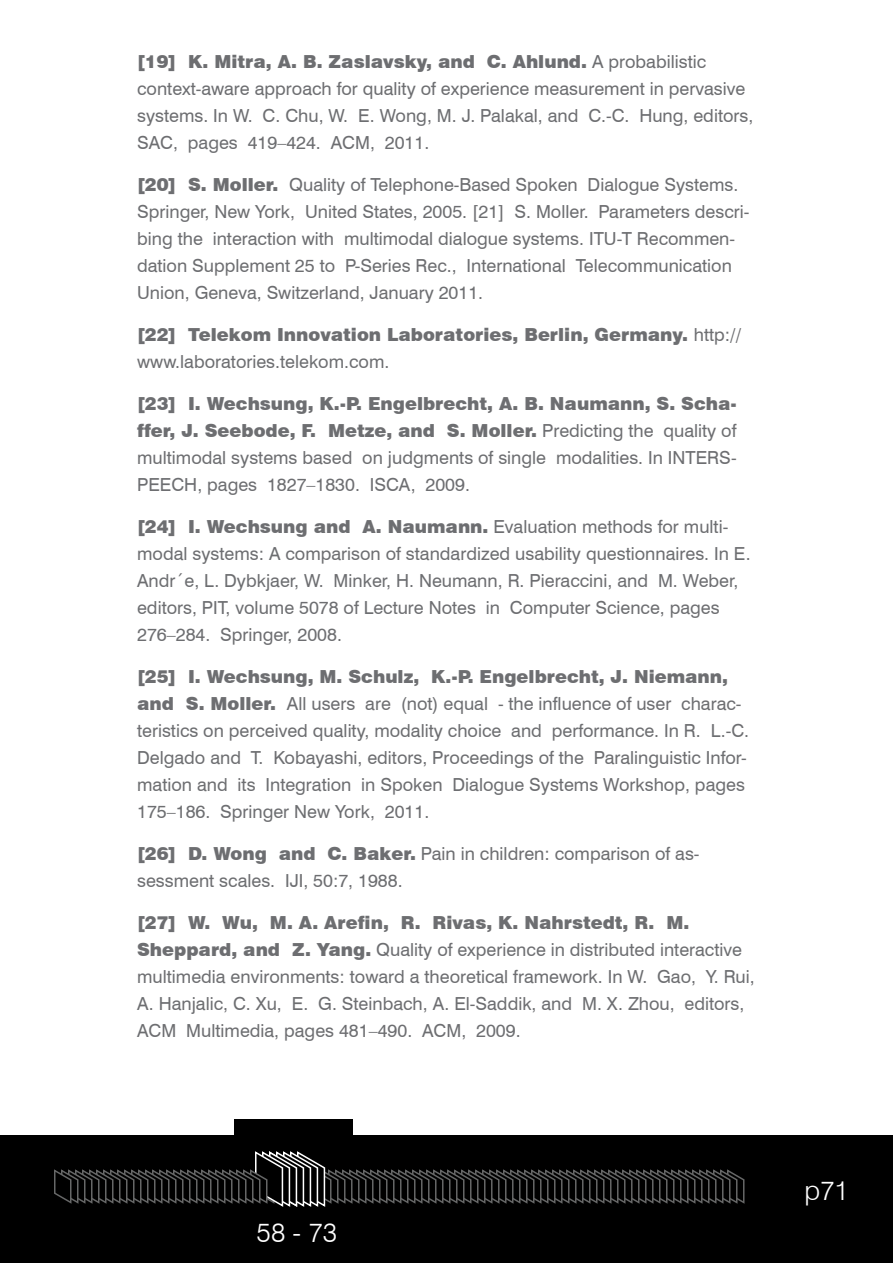
<style>
.page{position:relative;width:893px;height:1263px;background:#fff}
.page>*{position:absolute;margin:0;border:0;box-sizing:border-box;transform-origin:0 0}
.t1{font:300 27px "Swiss 721 BT";color:#fff}
.t2{font:18px/27px "Swiss 721 BT";color:#6d6e71}
.t3{font:900 18px/27px "Swiss 721 BT";color:#6d6e71}
.s1{font-weight:900}
.s2{font-weight:400}
</style>
<div class="page">
<div style="left:0;top:1135px;width:893px;height:128px;background:#000"></div>
<div style="left:235px;top:1120px;width:118px;height:31px;background:#000"></div>
<svg style="left:54px;top:1151px;width:691px;height:56px"></svg>
<p class="t2" style="left:137px;top:48px;width:618px"><span class="s1">[19] K. Mitra, A. B. Zaslavsky, and C. Ahlund.</span> A probabilistic context-aware approach for quality of experience measurement in pervasive systems. In W. C. Chu, W. E. Wong, M. J. Palakal, and C.-C. Hung, editors, SAC, pages 419–424. ACM, 2011.</p>
<p class="t2" style="left:137px;top:171px;width:614px"><span class="s1">[20] S. Moller.</span> Quality of Telephone-Based Spoken Dialogue Systems.<br>Springer, New York, United States, 2005. [21] S. Moller. Parameters descri&shy;bing the interaction with multimodal dialogue systems. ITU-T Recommen&shy;dation Supplement 25 to P-Series Rec., International Telecommunication Union, Geneva, Switzerland, January 2011.</p>
<p class="t3" style="left:137px;top:321px;width:605px">[22] Telekom Innovation Laboratories, Berlin, Germany. <span class="s2">http:// www.laboratories.telekom.com.</span></p>
<p class="t2" style="left:137px;top:390px;width:601px;text-align:justify"><span class="s1">[23] I. Wechsung, K.-P. Engelbrecht, A. B. Naumann, S. Scha&shy;ffer, J. Seebode, F. Metze, and S. Moller.</span> Predicting the quality of multimodal systems based on judgments of single modalities. In INTERS-PEECH, pages 1827–1830. ISCA, 2009.</p>
<p class="t2" style="left:137px;top:513px;width:615px"><span class="s1">[24] I. Wechsung and A. Naumann.</span> Evaluation methods for multi&shy;modal systems: A comparison of standardized usability questionnaires. In E.<br>Andr´e, L. Dybkjaer, W. Minker, H. Neumann, R. Pieraccini, and M. Weber, editors, PIT, volume 5078 of Lecture Notes in Computer Science, pages 276–284. Springer, 2008.</p>
<p class="t2" style="left:137px;top:663px;width:613px"><span class="s1">[25] I. Wechsung, M. Schulz, K.-P. Engelbrecht, J. Niemann, and S. Moller.</span> All users are (not) equal - the influence of user charac&shy;teristics on perceived quality, modality choice and performance. In R. L.-C.<br>Delgado and T. Kobayashi, editors, Proceedings of the Paralinguistic Infor&shy;mation and its Integration in Spoken Dialogue Systems Workshop, pages 175–186. Springer New York, 2011.</p>
<p class="t2" style="left:137px;top:840px;width:564px"><span class="s1">[26] D. Wong and C. Baker.</span> Pain in children: comparison of as&shy;sessment scales. IJI, 50:7, 1988.</p>
<p class="t2" style="left:137px;top:909px;width:619px"><span class="s1">[27] W. Wu, M. A. Arefin, R. Rivas, K. Nahrstedt, R. M.<br>Sheppard, and Z. Yang.</span> Quality of experience in distributed interactive multimedia environments: toward a theoretical framework. In W. Gao, Y. Rui, A. Hanjalic, C. Xu, E. G. Steinbach, A. El-Saddik, and M. X. Zhou, editors, ACM Multimedia, pages 481–490. ACM, 2009.</p>
<h1 class="t1" style="left:257px;top:1215px;width:82px">58 - 73</h1>
<h1 class="t1" style="left:804px;top:1174px;width:46px">p71</h1>
</div>
